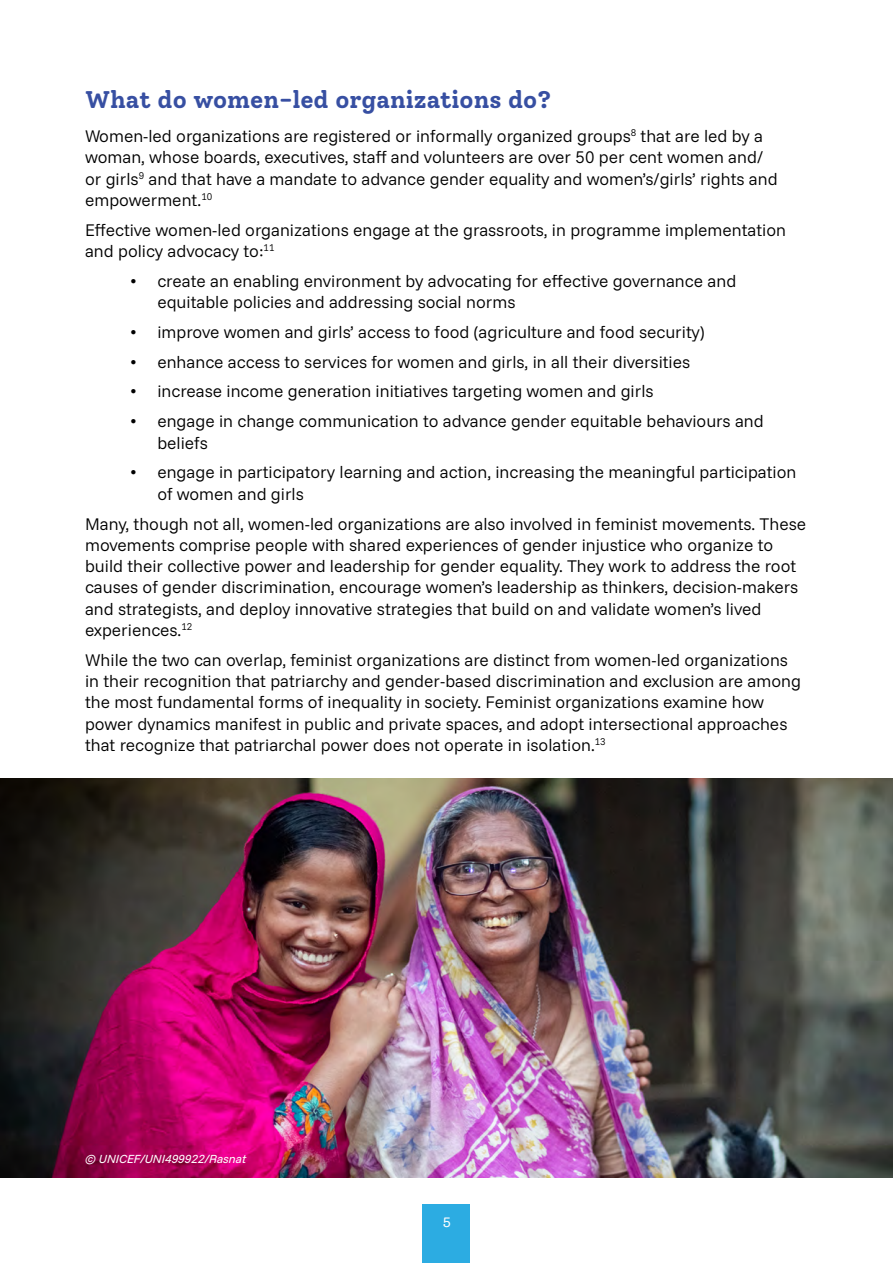
<style>
.page{position:relative;width:893px;height:1263px;background:#fff}
.page>*{position:absolute;margin:0;border:0;box-sizing:border-box;transform-origin:0 0}
.t1{font:700 24px "Solway";color:#374fa2}
.t2{font:300 17.25px/21.3px "Funnel Sans";color:#000}
.t3{font:13.5px "Solway";color:#fff}
.t4{font:italic 300 12px "Funnel Sans";color:#fff}
</style>
<div class="page">
<img style="left:0;top:778px;width:893px;height:400px">
<div style="left:423px;top:1204px;width:47px;height:59px;background:#2cace2"></div>
<h1 class="t1" style="left:85px;top:85px;width:468px">What do women-led organizations do?</h1>
<p class="t2" style="left:85px;top:126px;width:694px">Women-led organizations are registered or informally organized groups<sup>8</sup> that are led by a woman, whose boards, executives, staff and volunteers are over 50 per cent women and/ or girls<sup>9</sup> and that have a mandate to advance gender equality and women’s/girls’ rights and empowerment.<sup>10</sup></p>
<p class="t2" style="left:85px;top:219px;width:702px">Effective women-led organizations engage at the grassroots, in programme implementation and policy advocacy to:<sup>11</sup></p>
<p class="t2" style="left:157px;top:270px;width:580px;text-indent:-27px">• create an enabling environment by advocating for effective governance and equitable policies and addressing social norms</p>
<p class="t2" style="left:130px;top:321px;width:576px">• improve women and girls’ access to food (agriculture and food security)</p>
<p class="t2" style="left:130px;top:351px;width:561px">• enhance access to services for women and girls, in all their diversities</p>
<p class="t2" style="left:130px;top:381px;width:525px">• increase income generation initiatives targeting women and girls</p>
<p class="t2" style="left:157px;top:411px;width:608px;text-indent:-27px">• engage in change communication to advance gender equitable behaviours and beliefs</p>
<p class="t2" style="left:157px;top:462px;width:641px;text-indent:-27px">• engage in participatory learning and action, increasing the meaningful participation of women and girls</p>
<p class="t2" style="left:85px;top:513px;width:723px">Many, though not all, women-led organizations are also involved in feminist movements. These movements comprise people with shared experiences of gender injustice who organize to build their collective power and leadership for gender equality. They work to address the root causes of gender discrimination, encourage women’s leadership as thinkers, decision-makers and strategists, and deploy innovative strategies that build on and validate women’s lived experiences.<sup>12</sup></p>
<p class="t2" style="left:85px;top:649px;width:717px">While the two can overlap, feminist organizations are distinct from women-led organizations in their recognition that patriarchy and gender-based discrimination and exclusion are among the most fundamental forms of inequality in society. Feminist organizations examine how power dynamics manifest in public and private spaces, and adopt intersectional approaches that recognize that patriarchal power does not operate in isolation.<sup>13</sup></p>
<p class="t4" style="left:85px;top:1152px;width:163px">© UNICEF/UNI499922/Rasnat</p>
<p class="t3" style="left:443px;top:1214px;width:10px">5</p>
</div>
